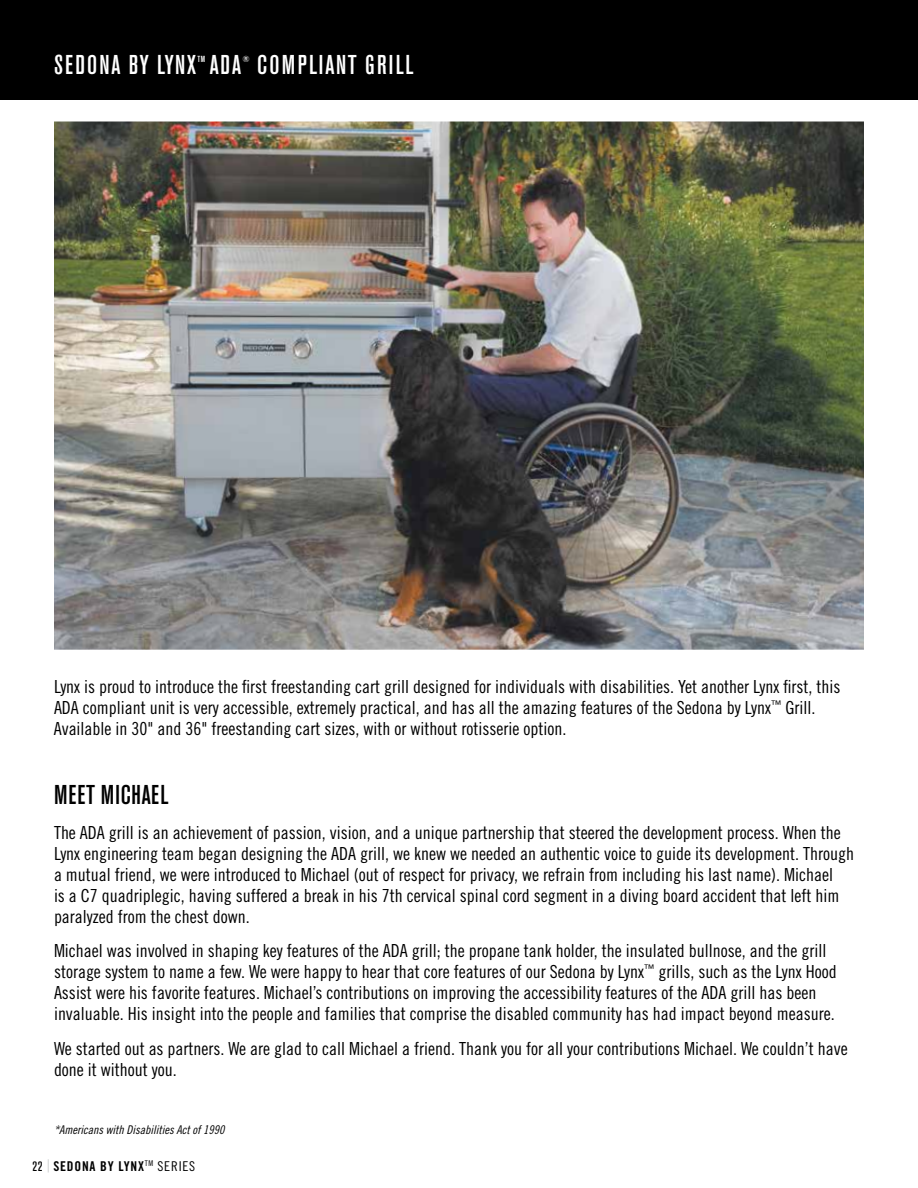
<style>
.page{position:relative;width:918px;height:1188px;background:#fff}
.page>*{position:absolute;margin:0;border:0;box-sizing:border-box;transform-origin:0 0}
.t1{font:500 condensed 27px "Akzidenz Grotesk BE";letter-spacing:.07em;color:#fff}
.t2{font:500 condensed 27px "Akzidenz Grotesk BE";letter-spacing:.03em;color:#000}
.t3{font:18px/21px "Trade Gothic LT Std Cn 18";color:#000}
.t4{font:13.5px "Trade Gothic LT Std Bd Cn 20";letter-spacing:.06em;color:#000}
.t5{font:12px "Trade Gothic LT Std Cn 18 Obl";color:#000}
.t6{font:500 condensed 8.7px "Akzidenz Grotesk BE";color:#fff}
.s1{font-family:"Akzidenz Grotesk BE";font-weight:500;font-stretch:condensed}
.s2{font-family:"Trade Gothic LT Std Cn 18"}
</style>
<div class="page">
<svg style="left:48px;top:1159px;width:1px;height:14px"></svg>
<div style="left:0;top:0;width:918px;height:99px;background:#000"></div>
<img style="left:54px;top:122px;width:810px;height:528px">
<h1 class="t1" style="left:54px;top:50px;width:144px">SEDONA BY LYNX</h1>
<p class="t6" style="left:197px;top:54px;width:9px">TM</p>
<h1 class="t1" style="left:210px;top:50px;width:33px">ADA</h1>
<p class="t6" style="left:242px;top:54px;width:9px">®</p>
<h1 class="t1" style="left:257px;top:50px;width:158px">COMPLIANT GRILL</h1>
<p class="t3" style="left:54px;top:675px;width:788px">Lynx is proud to introduce the first freestanding cart grill designed for individuals with disabilities. Yet another Lynx first, this<br>ADA compliant unit is very accessible, extremely practical, and has all the amazing features of the Sedona by Lynx<sup>™</sup> Grill.<br>Available in 30" and 36" freestanding cart sizes, with or without rotisserie option.</p>
<h1 class="t2" style="left:54px;top:780px;width:116px">MEET MICHAEL</h1>
<p class="t3" style="left:54px;top:822px;width:802px">The ADA grill is an achievement of passion, vision, and a unique partnership that steered the development process. When the Lynx engineering team began designing the ADA grill, we knew we needed an authentic voice to guide its development. Through a mutual friend, we were introduced to Michael (out of respect for privacy, we refrain from including his last name). Michael<br>is a C7 quadriplegic, having suffered a break in his 7th cervical spinal cord segment in a diving board accident that left him paralyzed from the chest down.</p>
<p class="t3" style="left:54px;top:940px;width:784px">Michael was involved in shaping key features of the ADA grill; the propane tank holder, the insulated bullnose, and the grill storage system to name a few. We were happy to hear that core features of our Sedona by Lynx<sup>™</sup> grills, such as the Lynx Hood Assist were his favorite features. Michael’s contributions on improving the accessibility features of the ADA grill has been invaluable. His insight into the people and families that comprise the disabled community has had impact beyond measure.</p>
<p class="t3" style="left:54px;top:1038px;width:795px">We started out as partners. We are glad to call Michael a friend. Thank you for all your contributions Michael. We couldn’t have done it without you.</p>
<p class="t5" style="left:54px;top:1122px;width:172px">*Americans with Disabilities Act of 1990</p>
<p class="t4" style="left:32px;top:1158px;width:164px"><span class="s1">22</span> SEDONA BY LYNX<sup>TM</sup> <span class="s2">SERIES</span></p>
</div>
